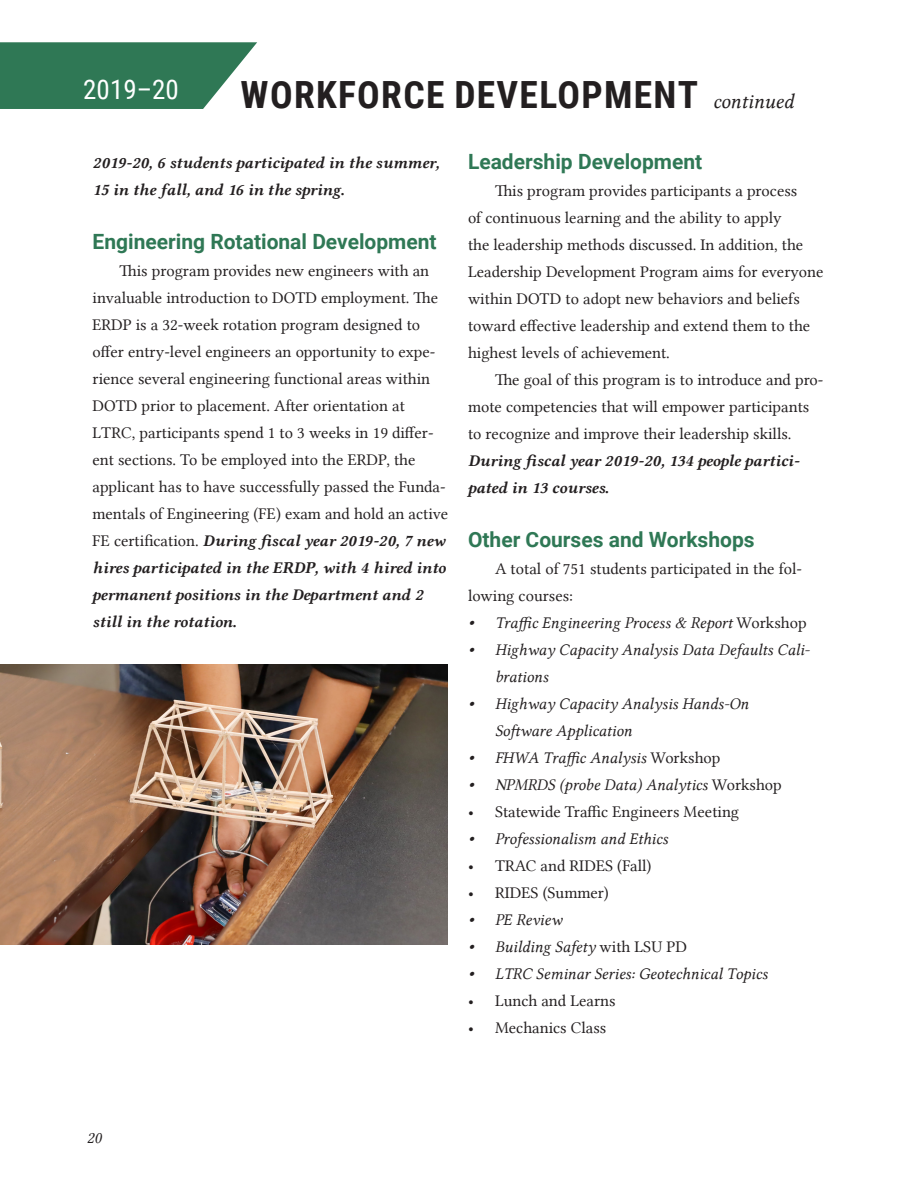
<style>
.page{position:relative;width:918px;height:1188px;background:#fff}
.page>*{position:absolute;margin:0;border:0;box-sizing:border-box;transform-origin:0 0}
.H1_left{font:700 37.5px "Roboto Condensed";letter-spacing:.035em;color:#231f20}
.H3_left{font:27px "Roboto Condensed";color:#fff}
.Body_Copy_center{font:700 21px "Roboto";color:#2f7855}
.Intro_Text_left{font:21px "Lin Libertine I";color:#231f20}
.Body_Copy_center-2{font:16.5px/27px "Lin Libertine";color:#231f20}
.t1{font:16.5px/27px "Lin Libertine I";color:#231f20}
.Body_Copy_center-3{font:16.5px/27px "Lin Libertine BI";color:#231f20}
.s1{font-family:"Lin Libertine BI"}
.s2{font-family:"Lin Libertine"}
</style>
<div class="page">
<svg style="left:0;top:42px;width:257px;height:67px;background:#458667"></svg>
<img style="left:0;top:664px;width:447px;height:281px">
<p class="H3_left" style="left:83px;top:70px;width:97px">2019–20</p>
<p class="H1_left" style="left:241px;top:68px;width:459px">WORKFORCE DEVELOPMENT</p>
<p class="Intro_Text_left" style="left:713px;top:89px;width:83px">continued</p>
<p class="Body_Copy_center-3" style="left:93px;top:148px;width:348px">2019-20, 6 students participated in the summer,<br>15 in the fall, and 16 in the spring.</p>
<p class="Body_Copy_center" style="left:93px;top:227px;width:346px">Engineering Rotational Development</p>
<p class="Body_Copy_center-2" style="left:93px;top:257px;width:357px;text-indent:27px">This program provides new engineers with an invaluable introduction to DOTD employment. The ERDP is a 32-week rotation program designed to offer entry-level engineers an opportunity to expe&shy;rience several engineering functional areas within DOTD prior to placement. After orientation at LTRC, participants spend 1 to 3 weeks in 19 differ&shy;ent sections. To be employed into the ERDP, the applicant has to have successfully passed the Funda&shy;mentals of Engineering (FE) exam and hold an active FE certification. <span class="s1">During fiscal year 2019-20, 7 new hires participated in the ERDP, with 4 hired into permanent positions in the Department and 2 still in the rotation.</span></p>
<p class="Body_Copy_center" style="left:468px;top:147px;width:236px">Leadership Development</p>
<p class="Body_Copy_center-2" style="left:468px;top:177px;width:357px;text-indent:27px">This program provides participants a process<br>of continuous learning and the ability to apply<br>the leadership methods discussed. In addition, the Leadership Development Program aims for everyone within DOTD to adopt new behaviors and beliefs toward effective leadership and extend them to the highest levels of achievement.</p>
<p class="Body_Copy_center-2" style="left:468px;top:366px;width:357px;text-indent:27px">The goal of this program is to introduce and pro&shy;mote competencies that will empower participants to recognize and improve their leadership skills.<br><span class="s1">During fiscal year 2019-20, 134 people partici&shy;pated in 13 courses.</span></p>
<p class="Body_Copy_center" style="left:468px;top:525px;width:288px">Other Courses and Workshops</p>
<p class="Body_Copy_center-2" style="left:468px;top:555px;width:336px;text-indent:27px">A total of 751 students participated in the fol&shy;lowing courses:</p>
<p class="t1" style="left:468px;top:609px;width:340px">• Traffic Engineering Process &amp; Report <span class="s2">Workshop</span></p>
<p class="t1" style="left:495px;top:636px;width:317px;text-indent:-27px">• Highway Capacity Analysis Data Defaults Cali&shy;brations</p>
<p class="t1" style="left:495px;top:690px;width:255px;text-indent:-27px">• Highway Capacity Analysis Hands-On<br>Software Application</p>
<p class="t1" style="left:468px;top:744px;width:254px">• FHWA Traffic Analysis <span class="s2">Workshop</span></p>
<p class="t1" style="left:468px;top:771px;width:315px">• NPMRDS (probe Data) Analytics <span class="s2">Workshop</span></p>
<p class="Body_Copy_center-2" style="left:468px;top:798px;width:273px">• Statewide Traffic Engineers Meeting</p>
<p class="t1" style="left:468px;top:825px;width:202px">• Professionalism and Ethics</p>
<p class="Body_Copy_center-2" style="left:468px;top:852px;width:185px">• TRAC and RIDES (Fall)</p>
<p class="Body_Copy_center-2" style="left:468px;top:879px;width:142px">• RIDES (Summer)</p>
<p class="t1" style="left:468px;top:906px;width:96px">• PE Review</p>
<p class="t1" style="left:468px;top:933px;width:221px">• Building Safety <span class="s2">with LSU PD</span></p>
<p class="t1" style="left:468px;top:960px;width:301px">• LTRC Seminar Series: Geotechnical Topics</p>
<p class="Body_Copy_center-2" style="left:468px;top:987px;width:149px">• Lunch and Learns</p>
<p class="Body_Copy_center-2" style="left:468px;top:1014px;width:140px">• Mechanics Class</p>
<p class="t1" style="left:87px;top:1125px;width:16px">20</p>
</div>
